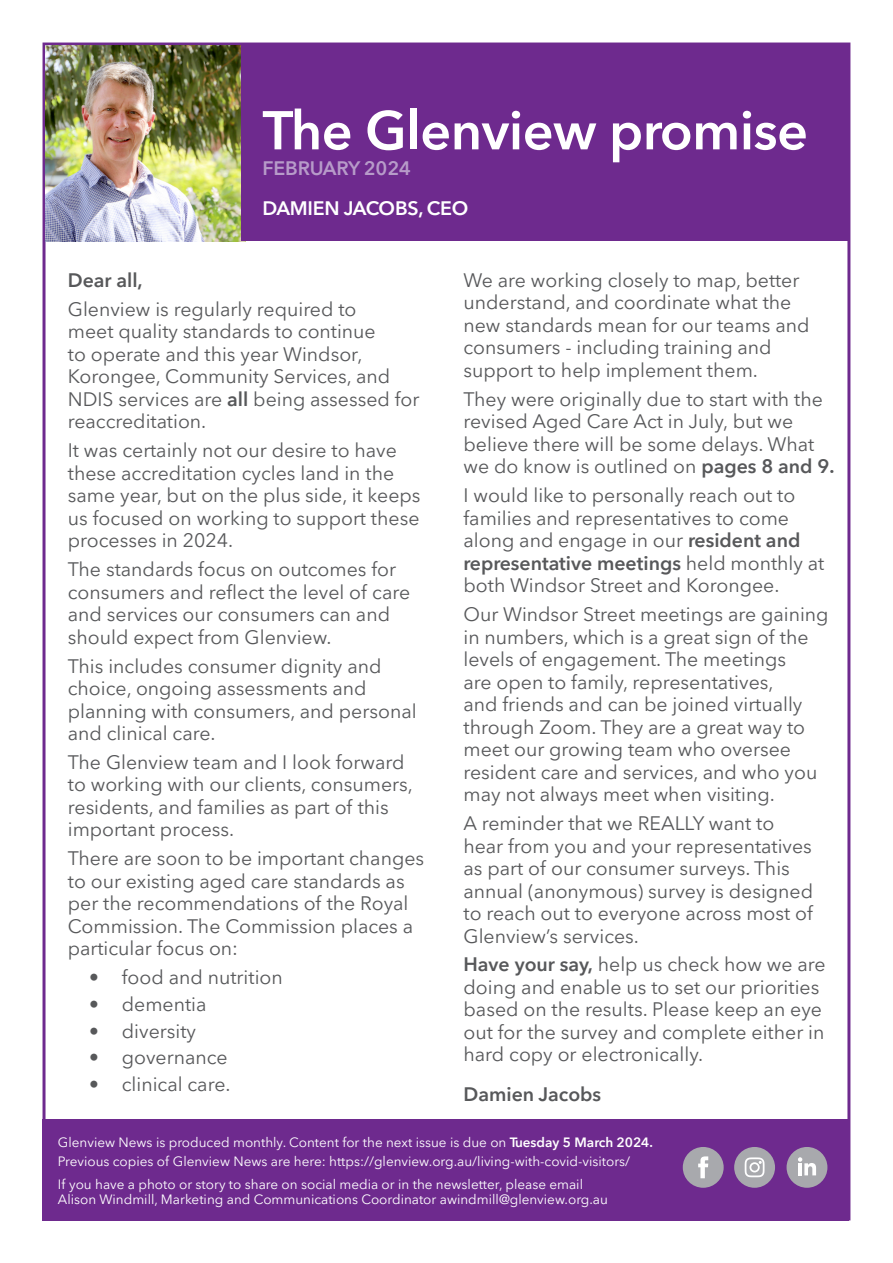
<style>
.page{position:relative;width:893px;height:1263px;background:#fff}
.page>*{position:absolute;margin:0;border:0;box-sizing:border-box;transform-origin:0 0}
.t1{font:600 54px "Avenir Next LT Pro";letter-spacing:-.01em;color:#fff}
.t2{font:19.5px/22.5px "Avenir Next LT Pro";color:#57585a}
.t3{font:600 19.5px "Avenir Next LT Pro";color:#57585a}
.t4{font:600 19.5px "Avenir Next LT Pro";letter-spacing:-.01em;color:#fff}
.t5{font:600 19.5px "Avenir Next LT Pro";letter-spacing:-.01em;color:#b79bc9}
.t6{font:13.5px/15px "Avenir Next LT Pro";color:#fff}
.s1{font-weight:600}
</style>
<div class="page">
<div style="left:43px;top:1119px;width:806px;height:101px;background:#6e2a8e"></div>
<div style="left:683px;top:1147px;width:41px;height:41px;background:#a8a9ad;border-radius:50%"></div>
<svg style="left:698px;top:1156px;width:10px;height:22px"></svg>
<div style="left:734px;top:1147px;width:41px;height:41px;background:#a8a9ad;border-radius:50%"></div>
<svg style="left:745px;top:1157px;width:19px;height:20px"></svg>
<div style="left:786px;top:1147px;width:41px;height:41px;background:#a8a9ad;border-radius:50%"></div>
<svg style="left:798px;top:1157px;width:18px;height:18px"></svg>
<img style="left:46px;top:46px;width:195px;height:195px">
<div style="left:241px;top:46px;width:608px;height:195px;background:#6e2a8e"></div>
<p class="t1" style="left:263px;top:98px;width:547px">The Glenview promise</p>
<p class="t5" style="left:263px;top:156px;width:150px">FEBRUARY 2024</p>
<p class="t4" style="left:263px;top:197px;width:207px">DAMIEN JACOBS, CEO</p>
<p class="t3" style="left:68px;top:268px;width:76px">Dear all,</p>
<p class="t2" style="left:68px;top:298px;width:353px">Glenview is regularly required to<br>meet quality standards to continue<br>to operate and this year Windsor,<br>Korongee, Community Services, and<br>NDIS services are <span class="s1">all</span> being assessed for reaccreditation.</p>
<p class="t2" style="left:68px;top:439px;width:354px">It was certainly not our desire to have these accreditation cycles land in the same year, but on the plus side, it keeps us focused on working to support these processes in 2024.</p>
<p class="t2" style="left:68px;top:558px;width:344px">The standards focus on outcomes for consumers and reflect the level of care and services our consumers can and should expect from Glenview.</p>
<p class="t2" style="left:68px;top:654px;width:350px">This includes consumer dignity and choice, ongoing assessments and planning with consumers, and personal and clinical care.</p>
<p class="t2" style="left:68px;top:751px;width:347px">The Glenview team and I look forward to working with our clients, consumers, residents, and families as part of this important process.</p>
<p class="t2" style="left:68px;top:847px;width:358px">There are soon to be important changes to our existing aged care standards as per the recommendations of the Royal Commission. The Commission places a particular focus on:</p>
<p class="t2" style="left:89px;top:966px;width:195px">• food and nutrition</p>
<p class="t2" style="left:89px;top:993px;width:119px">• dementia</p>
<p class="t2" style="left:89px;top:1020px;width:108px">• diversity</p>
<p class="t2" style="left:89px;top:1046px;width:140px">• governance</p>
<p class="t2" style="left:89px;top:1073px;width:143px">• clinical care.</p>
<p class="t2" style="left:463px;top:269px;width:348px">We are working closely to map, better understand, and coordinate what the new standards mean for our teams and consumers - including training and support to help implement them.</p>
<p class="t2" style="left:463px;top:388px;width:372px">They were originally due to start with the revised Aged Care Act in July, but we believe there will be some delays. What we do know is outlined on <span class="s1">pages 8 and 9.</span></p>
<p class="t2" style="left:463px;top:484px;width:362px">I would like to personally reach out to families and representatives to come along and engage in our <span class="s1">resident and representative meetings</span> held monthly at both Windsor Street and Korongee.</p>
<p class="t2" style="left:463px;top:603px;width:367px">Our Windsor Street meetings are gaining in numbers, which is a great sign of the levels of engagement. The meetings<br>are open to family, representatives,<br>and friends and can be joined virtually through Zoom. They are a great way to meet our growing team who oversee resident care and services, and who you may not always meet when visiting.</p>
<p class="t2" style="left:463px;top:812px;width:351px">A reminder that we REALLY want to hear from you and your representatives as part of our consumer surveys. This annual (anonymous) survey is designed to reach out to everyone across most of Glenview’s services.</p>
<p class="t2" style="left:463px;top:953px;width:364px"><span class="s1">Have your say,</span> help us check how we are doing and enable us to set our priorities based on the results. Please keep an eye out for the survey and complete either in hard copy or electronically.</p>
<p class="t3" style="left:463px;top:1082px;width:139px">Damien Jacobs</p>
<p class="t6" style="left:58px;top:1134px;width:597px">Glenview News is produced monthly. Content for the next issue is due on <span class="s1">Tuesday 5 March 2024.</span></p>
<p class="t6" style="left:58px;top:1153px;width:574px">Previous copies of Glenview News are here: https://glenview.org.au/living-with-covid-visitors/</p>
<p class="t6" style="left:58px;top:1177px;width:552px">If you have a photo or story to share on social media or in the newsletter, please email<br>Alison Windmill, Marketing and Communications Coordinator awindmill@glenview.org.au</p>
</div>
